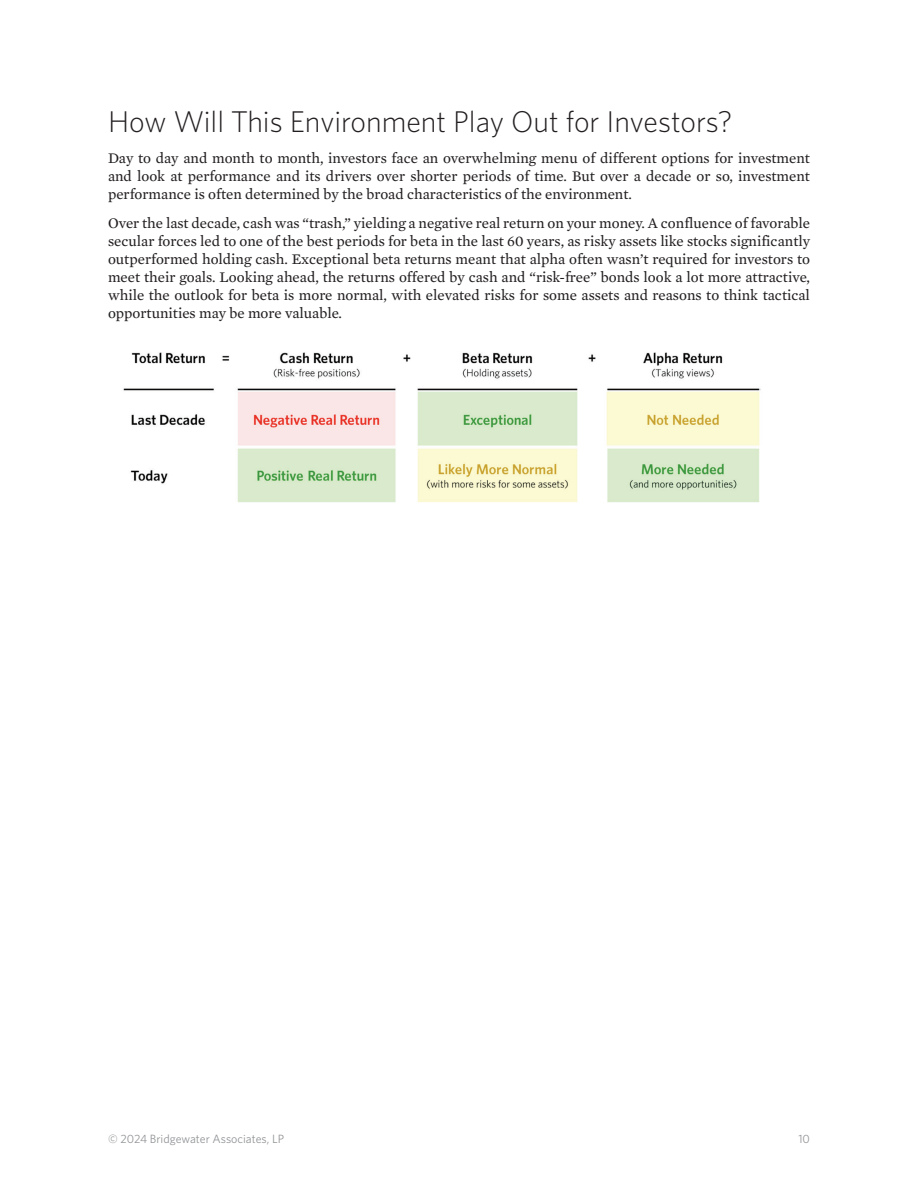
<style>
.page{position:relative;width:918px;height:1188px;background:#fff}
.page>*{position:absolute;margin:0;border:0;box-sizing:border-box;transform-origin:0 0}
.t1{font:300 30px "Whitney";color:#231f20}
.t2{font:15px/18px "Mercury Text G2 Roman";color:#231f20;text-align:justify}
.t3{font:12px "Whitney";color:#939598}
</style>
<div class="page">
<img style="left:123px;top:352px;width:638px;height:151px">
<h1 class="t1" style="left:108px;top:102px;width:626px">How Will This Environment Play Out for Investors?</h1>
<p class="t2" style="left:108px;top:150px;width:704px">Day to day and month to month, investors face an overwhelming menu of different options for investment and look at performance and its drivers over shorter periods of time. But over a decade or so, investment performance is often determined by the broad characteristics of the environment.</p>
<p class="t2" style="left:108px;top:214px;width:704px">Over the last decade, cash was “trash,” yielding a negative real return on your money. A confluence of favorable secular forces led to one of the best periods for beta in the last 60 years, as risky assets like stocks significantly outperformed holding cash. Exceptional beta returns meant that alpha often wasn’t required for investors to meet their goals. Looking ahead, the returns offered by cash and “risk-free” bonds look a lot more attractive, while the outlook for beta is more normal, with elevated risks for some assets and reasons to think tactical opportunities may be more valuable.</p>
<p class="t3" style="left:108px;top:1130px;width:178px">© 2024 Bridgewater Associates, LP</p>
<p class="t3" style="left:798px;top:1130px;width:13px">10</p>
</div>
